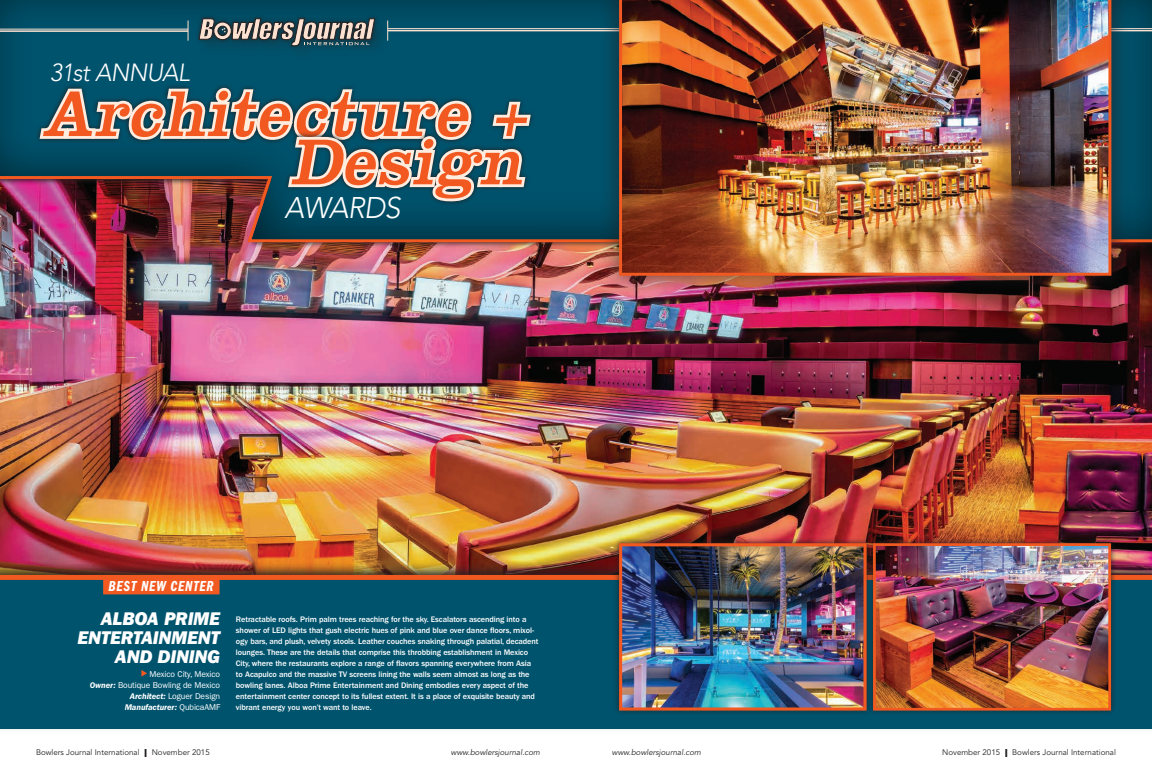
<style>
.page{position:relative;width:1152px;height:774px;background:#fff}
.page>*{position:absolute;margin:0;border:0;box-sizing:border-box;transform-origin:0 0}
.t1{font:italic 67.2px/48.2px "Clarendon";color:#f15921;text-align:right}
.t2{font:italic 300 29.7px "Avenir";letter-spacing:-.03em;color:#fff}
.t3{font:italic 300 24.6px "Avenir";letter-spacing:-.03em;color:#fff}
.t4{font:italic 800 19px/19px "Franklin Gothic";letter-spacing:-.01em;color:#fff;text-align:right}
.t5{font:15px "Franklin Gothic Demi Cmpr Ital";letter-spacing:.04em;color:#fff}
.t6{font:8.5px/11px "Franklin Gothic";letter-spacing:-.01em;color:#fff;text-align:right}
.t7{font:500 8.2px/11px "Franklin Gothic";letter-spacing:-.01em;color:#fff}
.t8{font:8px "Avenir";color:#231f20}
.t9{font:italic 8px "Avenir";color:#231f20}
.s1{font-weight:600;font-style:italic}
.s2{font-weight:900}
</style>
<div class="page">
<img style="left:0;top:248px;width:1152px;height:314px">
<div style="left:0;top:0;width:1152px;height:241px;background:#231f20;opacity:.75"></div>
<img style="left:0;top:562px;width:1152px;height:168px">
<div style="left:0;top:579px;width:1152px;height:150px;background:#00536d"></div>
<div style="left:194px;top:13px;width:186px;height:38px;background:#004c64"></div>
<div style="left:196px;top:16px;width:195px;height:47px;background:#00516b"></div>
<svg style="left:199px;top:18px;width:176px;height:28px"></svg>
<div style="left:103px;top:578px;width:117px;height:16px;background:#f15921"></div>
<svg style="left:141px;top:670px;width:6px;height:7px"></svg>
<div style="left:0;top:575px;width:1152px;height:5px;background:#f15921"></div>
<div style="left:35px;top:83px;width:500px;height:62px;background:#00536d"></div>
<svg style="left:36px;top:85px;width:498px;height:90px"></svg>
<hr style="left:0;top:29px;width:188px;height:1px;background:#fee2d1">
<hr style="left:0;top:30px;width:188px;height:2px;background:#fee2d1">
<hr style="left:388px;top:28px;width:764px;height:1px;background:#fee2d1">
<hr style="left:388px;top:30px;width:764px;height:1px;background:#fee2d1">
<svg style="left:188px;top:21px;width:1px;height:20px"></svg>
<svg style="left:388px;top:21px;width:1px;height:20px"></svg>
<img style="left:0;top:175px;width:1152px;height:69px">
<div style="left:599px;top:0;width:533px;height:296px;background:#231f20;opacity:.75"></div>
<img style="left:619px;top:0;width:492px;height:276px">
<div style="left:614px;top:538px;width:258px;height:178px;background:#231f20;opacity:.75"></div>
<img style="left:623px;top:547px;width:240px;height:160px">
<div style="left:619px;top:543px;width:248px;height:168px;border:3px solid #f15921"></div>
<div style="left:868px;top:538px;width:248px;height:178px;background:#231f20;opacity:.75"></div>
<img style="left:877px;top:547px;width:230px;height:160px">
<div style="left:873px;top:543px;width:238px;height:168px;border:3px solid #f15921"></div>
<h3 class="t3" style="left:50px;top:59px;width:142px">31ST ANNUAL</h3>
<h1 class="t1" style="left:42px;top:89px;width:502px">Architecture +<br>Design</h1>
<h2 class="t2" style="left:284px;top:190px;width:118px">AWARDS</h2>
<h3 class="t5" style="left:108px;top:578px;width:107px">BEST NEW CENTER</h3>
<h3 class="t4" style="left:77px;top:609px;width:144px">ALBOA PRIME<br>ENTERTAINMENT<br>AND DINING</h3>
<p class="t6" style="left:90px;top:668px;width:132px">Mexico City, Mexico<br><span class="s1">Owner:</span> Boutique Bowling de Mexico<br><span class="s1">Architect:</span> Loguer Design<br><span class="s1">Manufacturer:</span> QubicaAMF</p>
<p class="t7" style="left:236px;top:613px;width:304px">Retractable roofs. Prim palm trees reaching for the sky. Escalators ascending into a shower of LED lights that gush electric hues of pink and blue over dance floors, mixol&shy;ogy bars, and plush, velvety stools. Leather couches snaking through palatial, decadent lounges. These are the details that comprise this throbbing establishment in Mexico City, where the restaurants explore a range of flavors spanning everywhere from Asia to Acapulco and the massive TV screens lining the walls seem almost as long as the bowling lanes. Alboa Prime Entertainment and Dining embodies every aspect of the entertainment center concept to its fullest extent. It is a place of exquisite beauty and vibrant energy you won’t want to leave.</p>
<p class="t8" style="left:36px;top:748px;width:175px">Bowlers Journal International <span class="s2">|</span> November 2015</p>
<p class="t9" style="left:451px;top:748px;width:91px">www.bowlersjournal.com</p>
<p class="t9" style="left:612px;top:748px;width:91px">www.bowlersjournal.com</p>
<p class="t8" style="left:942px;top:748px;width:175px">November 2015 <span class="s2">|</span> Bowlers Journal International</p>
</div>
